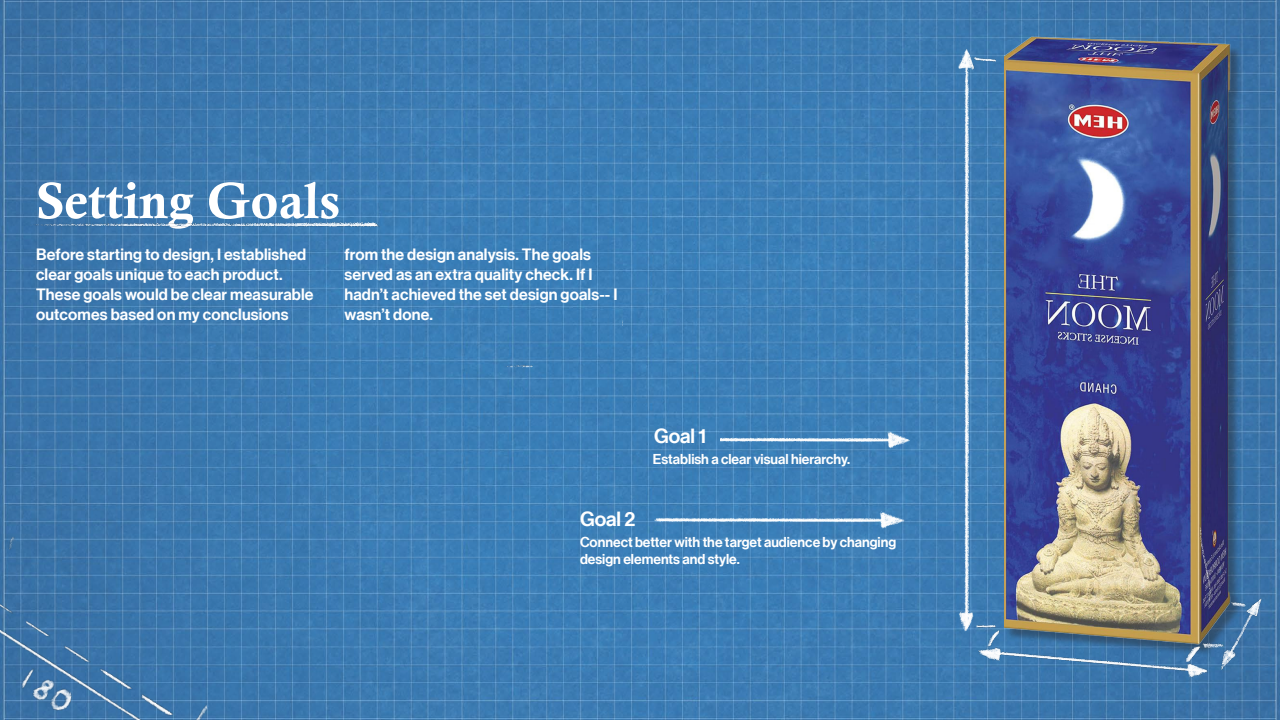
<style>
.page{position:relative;width:1280px;height:720px;background:#fff}
.page>*{position:absolute;margin:0;border:0;box-sizing:border-box;transform-origin:0 0}
.Heading{font:51px "Calis MT Bol";color:#fff}
.Paragraph_Style_1{font:20px "N Haas Grotesk DS Pro 65 Md";color:#fff}
.Paragraph_Style_3{font:16px/20px "N Haas Grotesk DS Pro 65 Md";letter-spacing:.01em;color:#fff}
.Paragraph_Style_1-2{font:14px/17px "N Haas Grotesk DS Pro 65 Md";color:#fff}
</style>
<div class="page">
<img style="left:0;top:0;width:1280px;height:720px">
<img style="left:0;top:504px;width:210px;height:216px">
<img style="left:651px;top:485px;width:317px;height:97px">
<img style="left:720px;top:400px;width:275px;height:97px">
<div style="left:1006px;top:39px;width:236px;height:618px;background:#231f20;opacity:.4"></div>
<img style="left:1004px;top:36px;width:227px;height:609px">
<img style="left:0;top:0;width:544px;height:451px">
<p class="Heading" style="left:36px;top:171px;width:306px">Setting Goals</p>
<p class="Paragraph_Style_3" style="left:36px;top:244px;width:279px">Before starting to design, I established clear goals unique to each product.<br>These goals would be clear measurable outcomes based on my conclusions</p>
<p class="Paragraph_Style_3" style="left:344px;top:244px;width:275px">from the design analysis. The goals served as an extra quality check. If I hadn’t achieved the set design goals-- I wasn’t done.</p>
<p class="Paragraph_Style_1" style="left:580px;top:507px;width:57px">Goal 2</p>
<p class="Paragraph_Style_1" style="left:654px;top:424px;width:54px">Goal 1</p>
<p class="Paragraph_Style_1-2" style="left:653px;top:451px;width:199px">Establish a clear visual hierarchy.</p>
<p class="Paragraph_Style_1-2" style="left:580px;top:534px;width:318px">Connect better with the target audience by changing design elements and style.</p>
</div>
